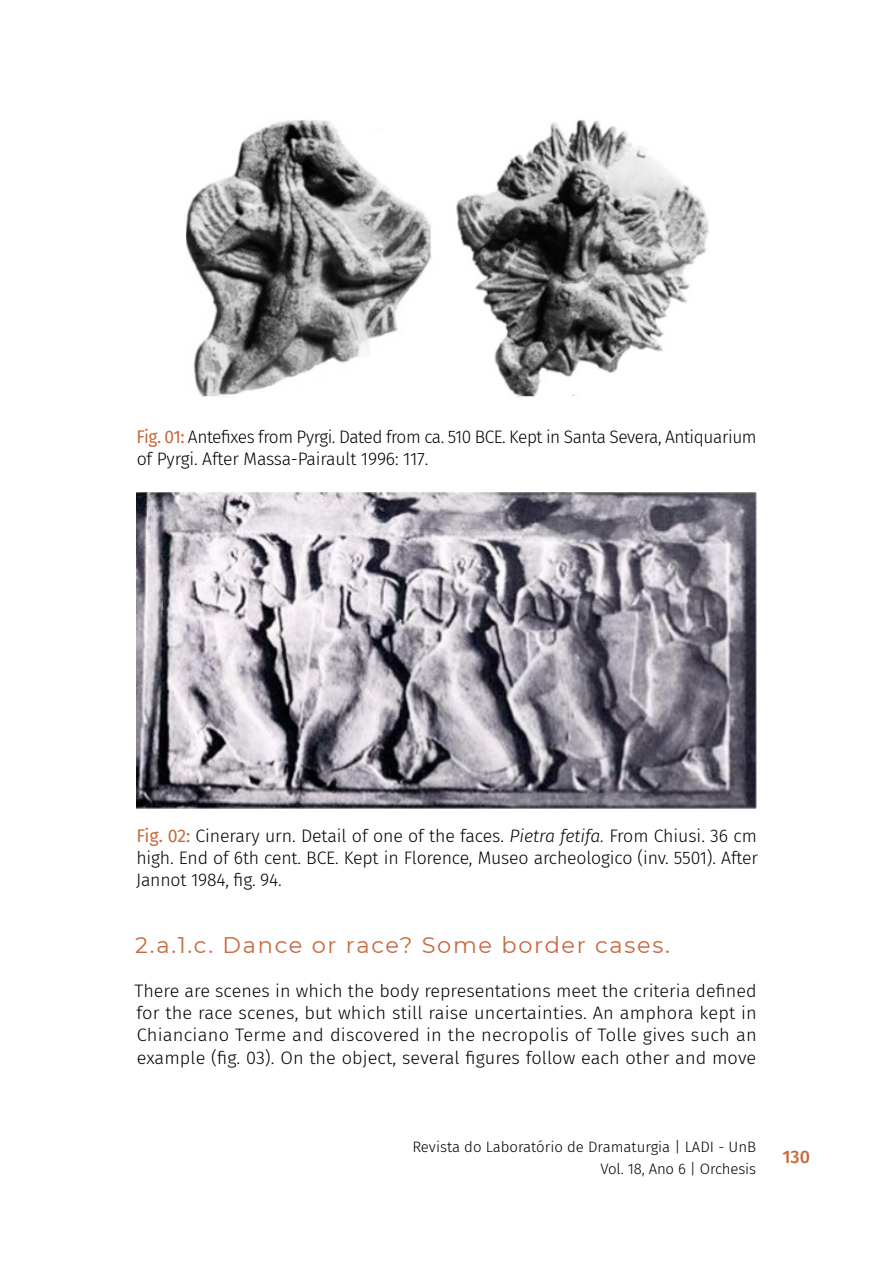
<style>
.page{position:relative;width:893px;height:1263px;background:#fff}
.page>*{position:absolute;margin:0;border:0;box-sizing:border-box;transform-origin:0 0}
.t1{font:22.5px "Montserrat";letter-spacing:.075em;color:#c66a3e}
.t2{font:300 18px/22.2px "Fira Sans";letter-spacing:-.01em;color:#000;text-align:justify}
.t3{font:300 18px/22.2px "Fira Sans";letter-spacing:-.01em;color:#000;scale:.96 1}
.t4{font:500 18px "Fira Sans";color:#c66a3e}
.t5{font:300 15px/22.2px "Fira Sans";color:#000;text-align:right}
.s1{font-weight:400;color:#c66a3e}
.s2{font-style:italic}
</style>
<div class="page">
<img style="left:186px;top:120px;width:523px;height:277px">
<img style="left:137px;top:492px;width:619px;height:317px">
<p class="t3" style="left:137px;top:426px;width:647px"><span class="s1">Fig. 01:</span> Antefixes from Pyrgi. Dated from ca. 510 BCE. Kept in Santa Severa, Antiquarium of Pyrgi. After Massa-Pairault 1996: 117.</p>
<p class="t2" style="left:136px;top:824px;width:624px"><span class="s1">Fig. 02:</span> Cinerary urn. Detail of one of the faces. <span class="s2">Pietra fetifa.</span> From Chiusi. 36 cm high. End of 6th cent. BCE. Kept in Florence, Museo archeologico (inv. 5501). After Jannot 1984, fig. 94.</p>
<p class="t1" style="left:135px;top:929px;width:536px">2.a.1.c. Dance or race? Some border cases.</p>
<p class="t2" style="left:134px;top:980px;width:624px">There are scenes in which the body representations meet the criteria defined for the race scenes, but which still raise uncertainties. An amphora kept in Chianciano Terme and discovered in the necropolis of Tolle gives such an example (fig. 03). On the object, several figures follow each other and move</p>
<p class="t5" style="left:412px;top:1136px;width:345px">Revista do Laboratório de Dramaturgia | LADI - UnB<br>Vol. 18, Ano 6 | Orchesis</p>
<p class="t4" style="left:782px;top:1142px;width:29px">130</p>
</div>
